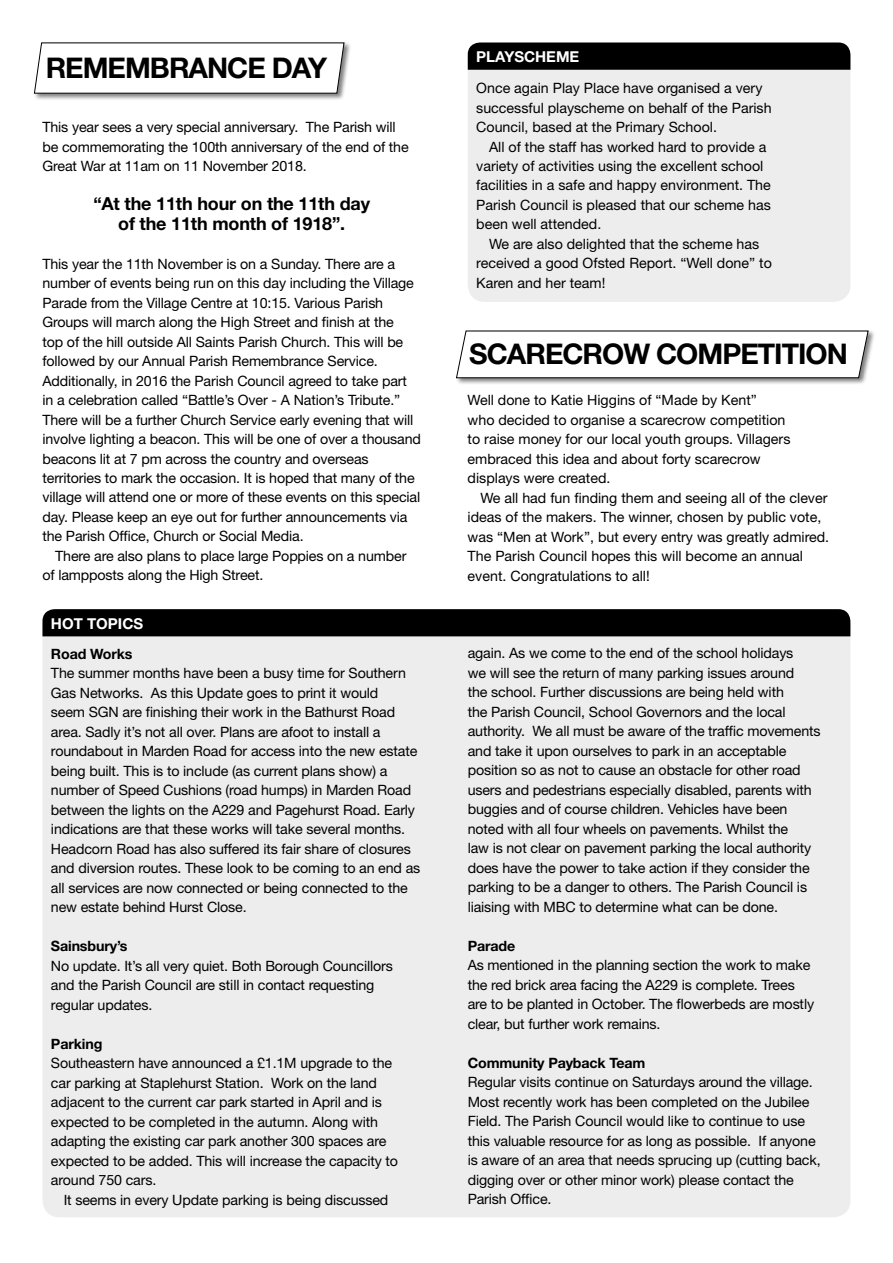
<style>
.page{position:relative;width:893px;height:1263px;background:#fff}
.page>*{position:absolute;margin:0;border:0;box-sizing:border-box;transform-origin:0 0}
.t1{font:700 28.5px "Helvetica Neue";letter-spacing:-.035em;color:#000}
.t2{font:700 18px/19.5px "Helvetica Neue";letter-spacing:-.01em;color:#000;text-align:center}
.t3{font:700 15px "Helvetica Neue";color:#fff}
.t4{font:14.25px/19.5px "Helvetica Neue";letter-spacing:-.01em;color:#000}
.t5{font:700 14.25px "Helvetica Neue";letter-spacing:-.01em;color:#000}
</style>
<div class="page">
<div style="left:455px;top:330px;width:420px;height:55px;background:#000;opacity:.5"></div>
<svg style="left:456px;top:330px;width:413px;height:48px"></svg>
<div style="left:33px;top:42px;width:318px;height:59px;background:#000;opacity:.5"></div>
<svg style="left:34px;top:42px;width:311px;height:52px"></svg>
<div style="left:468px;top:43px;width:382px;height:259px;background:#ededed;border-radius:17px"></div>
<div style="left:468px;top:43px;width:382px;height:27px;background:#000"></div>
<div style="left:42px;top:609px;width:808px;height:608px;background:#ededed;border-radius:17px"></div>
<div style="left:42px;top:609px;width:808px;height:27px;background:#000"></div>
<h1 class="t1" style="left:46px;top:50px;width:283px">REMEMBRANCE DAY</h1>
<p class="t4" style="left:42px;top:117px;width:368px">This year sees a very special anniversary. The Parish will be commemorating the 100th anniversary of the end of the<br>Great War at 11am on 11 November 2018.</p>
<p class="t2" style="left:93px;top:193px;width:278px">“At the 11th hour on the 11th day of the 11th month of 1918”.</p>
<p class="t4" style="left:42px;top:253px;width:380px">This year the 11th November is on a Sunday. There are a number of events being run on this day including the Village Parade from the Village Centre at 10:15. Various Parish Groups will march along the High Street and finish at the<br>top of the hill outside All Saints Parish Church. This will be followed by our Annual Parish Remembrance Service.<br>Additionally, in 2016 the Parish Council agreed to take part in a celebration called “Battle’s Over - A Nation’s Tribute.” There will be a further Church Service early evening that will involve lighting a beacon. This will be one of over a thousand beacons lit at 7 pm across the country and overseas territories to mark the occasion. It is hoped that many of the village will attend one or more of these events on this special day. Please keep an eye out for further announcements via the Parish Office, Church or Social Media.</p>
<p class="t4" style="left:42px;top:546px;width:365px;text-indent:13px">There are also plans to place large Poppies on a number of lampposts along the High Street.</p>
<p class="t3" style="left:51px;top:614px;width:94px">HOT TOPICS</p>
<p class="t5" style="left:51px;top:645px;width:83px">Road Works</p>
<p class="t4" style="left:51px;top:663px;width:371px">The summer months have been a busy time for Southern Gas Networks. As this Update goes to print it would<br>seem SGN are finishing their work in the Bathurst Road area. Sadly it’s not all over. Plans are afoot to install a roundabout in Marden Road for access into the new estate being built. This is to include (as current plans show) a number of Speed Cushions (road humps) in Marden Road between the lights on the A229 and Pagehurst Road. Early indications are that these works will take several months.<br>Headcorn Road has also suffered its fair share of closures and diversion routes. These look to be coming to an end as all services are now connected or being connected to the new estate behind Hurst Close.</p>
<p class="t5" style="left:51px;top:937px;width:78px">Sainsbury’s</p>
<p class="t4" style="left:51px;top:955px;width:343px">No update. It’s all very quiet. Both Borough Councillors and the Parish Council are still in contact requesting regular updates.</p>
<p class="t5" style="left:51px;top:1035px;width:53px">Parking</p>
<p class="t4" style="left:51px;top:1053px;width:349px">Southeastern have announced a £1.1M upgrade to the car parking at Staplehurst Station. Work on the land adjacent to the current car park started in April and is expected to be completed in the autumn. Along with adapting the existing car park another 300 spaces are expected to be added. This will increase the capacity to around 750 cars.</p>
<p class="t4" style="left:64px;top:1189px;width:326px">It seems in every Update parking is being discussed</p>
<p class="t3" style="left:476px;top:47px;width:105px">PLAYSCHEME</p>
<p class="t4" style="left:476px;top:78px;width:297px">Once again Play Place have organised a very successful playscheme on behalf of the Parish<br>Council, based at the Primary School.</p>
<p class="t4" style="left:476px;top:136px;width:296px;text-indent:13px">All of the staff has worked hard to provide a variety of activities using the excellent school facilities in a safe and happy environment. The Parish Council is pleased that our scheme has been well attended.</p>
<p class="t4" style="left:476px;top:234px;width:297px;text-indent:13px">We are also delighted that the scheme has received a good Ofsted Report. “Well done” to<br>Karen and her team!</p>
<h1 class="t1" style="left:469px;top:336px;width:380px">SCARECROW COMPETITION</h1>
<p class="t4" style="left:468px;top:390px;width:324px">Well done to Katie Higgins of “Made by Kent”<br>who decided to organise a scarecrow competition to raise money for our local youth groups. Villagers embraced this idea and about forty scarecrow displays were created.</p>
<p class="t4" style="left:468px;top:487px;width:363px;text-indent:13px">We all had fun finding them and seeing all of the clever ideas of the makers. The winner, chosen by public vote, was “Men at Work”, but every entry was greatly admired.<br>The Parish Council hopes this will become an annual event. Congratulations to all!</p>
<p class="t4" style="left:468px;top:643px;width:354px">again. As we come to the end of the school holidays<br>we will see the return of many parking issues around<br>the school. Further discussions are being held with<br>the Parish Council, School Governors and the local authority. We all must be aware of the traffic movements and take it upon ourselves to park in an acceptable position so as not to cause an obstacle for other road users and pedestrians especially disabled, parents with buggies and of course children. Vehicles have been noted with all four wheels on pavements. Whilst the<br>law is not clear on pavement parking the local authority does have the power to take action if they consider the parking to be a danger to others. The Parish Council is liaising with MBC to determine what can be done.</p>
<p class="t5" style="left:468px;top:937px;width:49px">Parade</p>
<p class="t4" style="left:468px;top:955px;width:348px">As mentioned in the planning section the work to make the red brick area facing the A229 is complete. Trees are to be planted in October. The flowerbeds are mostly clear, but further work remains.</p>
<p class="t5" style="left:468px;top:1054px;width:179px">Community Payback Team</p>
<p class="t4" style="left:468px;top:1072px;width:354px">Regular visits continue on Saturdays around the village.<br>Most recently work has been completed on the Jubilee Field. The Parish Council would like to continue to use this valuable resource for as long as possible. If anyone is aware of an area that needs sprucing up (cutting back, digging over or other minor work) please contact the Parish Office.</p>
</div>
